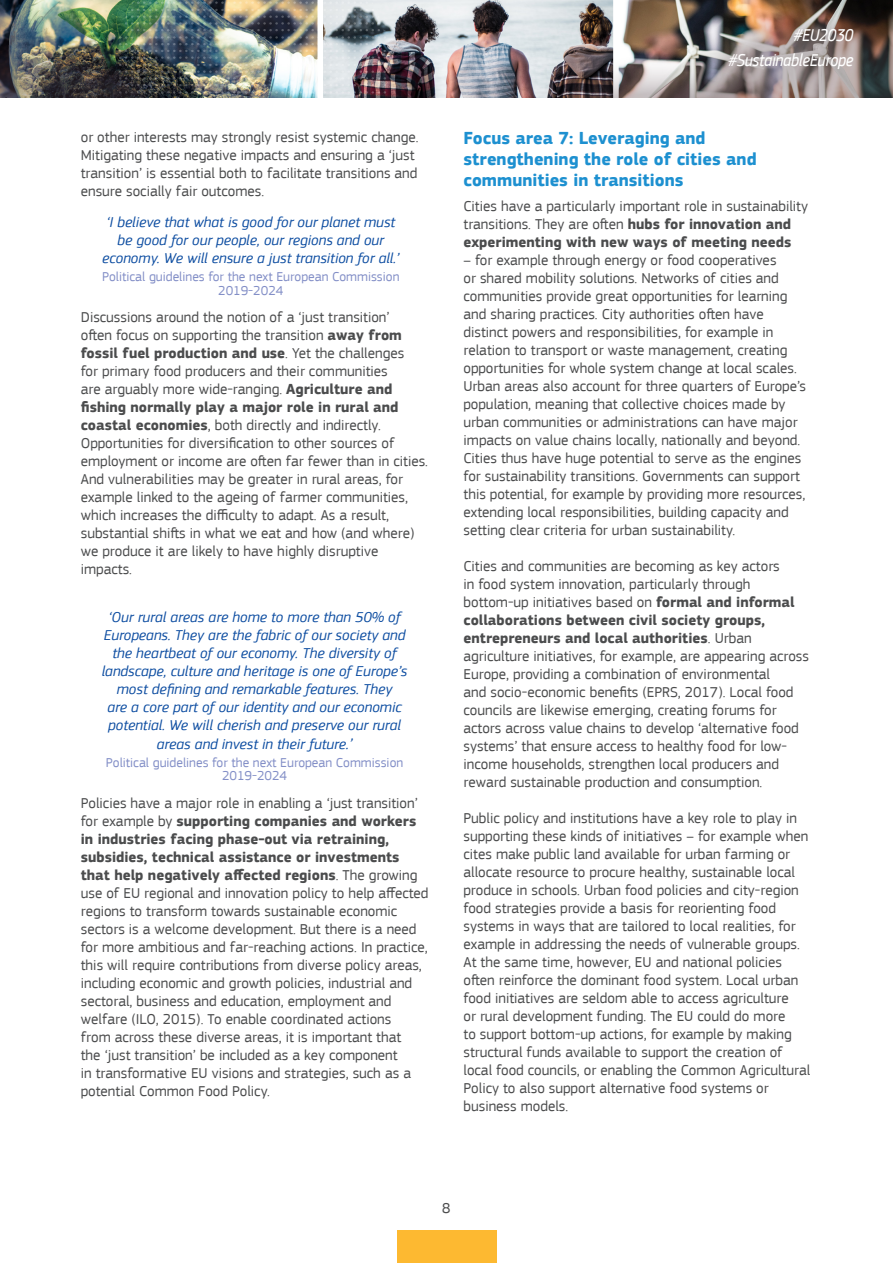
<style>
.page{position:relative;width:893px;height:1263px;background:#fff}
.page>*{position:absolute;margin:0;border:0;box-sizing:border-box;transform-origin:0 0}
.TITLE_2{font:700 18px/21px "EC Square Sans Pro";color:#1d90d0}
.t1{font:italic 18px/25.5px "EC Square Sans Cond Pro";color:#fff;text-align:right}
.BODY_TEXT{font:15px/18px "EC Square Sans Pro";color:#4b4c4d}
.quote1{font:italic 15px/18.1px "EC Square Sans Pro";color:#0d4da1;text-align:center}
.quote2{font:13.5px/13.5px "EC Square Sans Pro";color:#838fc7;text-align:center}
.s1{font-weight:700}
.s2{font-size:15.75px}
</style>
<div class="page">
<svg style="left:622px;top:0;width:44px;height:52px;background:#937760"></svg>
<img style="left:666px;top:0;width:227px;height:98px">
<img style="left:0;top:0;width:317px;height:27px">
<img style="left:317px;top:0;width:297px;height:98px">
<img style="left:115px;top:2px;width:275px;height:96px">
<img style="left:0;top:27px;width:198px;height:71px">
<img style="left:499px;top:50px;width:317px;height:316px;border-radius:50%">
<div style="left:0;top:99px;width:893px;height:407px;background:#fff"></div>
<div style="left:397px;top:1230px;width:99px;height:33px;background:#fdb931"></div>
<p class="BODY_TEXT" style="left:81px;top:128px;width:339px">or other interests may strongly resist systemic change.<br>Mitigating these negative impacts and ensuring a ‘just transition’ is essential both to facilitate transitions and ensure socially fair outcomes.</p>
<p class="quote1" style="left:102px;top:214px;width:299px">‘I believe that what is good for our planet must be good for our people, our regions and our economy. We will ensure a just transition for all.’</p>
<p class="quote2" style="left:102px;top:270px;width:299px">Political guidelines for the next European Commission<br>2019-2024</p>
<p class="BODY_TEXT" style="left:81px;top:308px;width:349px">Discussions around the notion of a ‘just transition’<br>often focus on supporting the transition <span class="s1">away from fossil fuel production and use</span>. Yet the challenges<br>for primary food producers and their communities<br>are arguably more wide-ranging. <span class="s1">Agriculture and fishing normally play a major role in rural and coastal economies</span>, both directly and indirectly.<br>Opportunities for diversification to other sources of employment or income are often far fewer than in cities.<br>And vulnerabilities may be greater in rural areas, for example linked to the ageing of farmer communities, which increases the difficulty to adapt. As a result, substantial shifts in what we eat and how (and where) we produce it are likely to have highly disruptive impacts.</p>
<p class="quote1" style="left:102px;top:608px;width:307px">‘Our rural areas are home to more than 50% of Europeans. They are the fabric of our society and the heartbeat of our economy. The diversity of landscape, culture and heritage is one of Europe’s most defining and remarkable features. They<br>are a core part of our identity and our economic potential. We will cherish and preserve our rural areas and invest in their future<span class="s2">.’</span></p>
<p class="quote2" style="left:106px;top:756px;width:299px">Political guidelines for the next European Commission<br>2019-2024</p>
<p class="BODY_TEXT" style="left:81px;top:794px;width:349px">Policies have a major role in enabling a ‘just transition’ for example by <span class="s1">supporting companies and workers in industries facing phase-out via retraining, subsidies, technical assistance or investments that help negatively affected regions</span>. The growing use of EU regional and innovation policy to help affected regions to transform towards sustainable economic sectors is a welcome development. But there is a need for more ambitious and far-reaching actions. In practice, this will require contributions from diverse policy areas, including economic and growth policies, industrial and sectoral, business and education, employment and welfare (ILO, 2015). To enable coordinated actions<br>from across these diverse areas, it is important that<br>the ‘just transition’ be included as a key component<br>in transformative EU visions and strategies, such as a potential Common Food Policy.</p>
<p class="t1" style="left:728px;top:22px;width:126px">#EU2030 #SustainableEurope</p>
<p class="TITLE_2" style="left:463px;top:128px;width:295px">Focus area 7: Leveraging and strengthening the role of cities and communities in transitions</p>
<p class="BODY_TEXT" style="left:463px;top:197px;width:346px">Cities have a particularly important role in sustainability transitions. They are often <span class="s1">hubs for innovation and experimenting with new ways of meeting needs</span></p>
<p class="BODY_TEXT" style="left:463px;top:251px;width:344px">– for example through energy or food cooperatives<br>or shared mobility solutions. Networks of cities and communities provide great opportunities for learning and sharing practices. City authorities often have distinct powers and responsibilities, for example in relation to transport or waste management, creating opportunities for whole system change at local scales.<br>Urban areas also account for three quarters of Europe’s population, meaning that collective choices made by urban communities or administrations can have major impacts on value chains locally, nationally and beyond.<br>Cities thus have huge potential to serve as the engines for sustainability transitions. Governments can support this potential, for example by providing more resources, extending local responsibilities, building capacity and setting clear criteria for urban sustainability.</p>
<p class="BODY_TEXT" style="left:463px;top:557px;width:347px">Cities and communities are becoming as key actors<br>in food system innovation, particularly through bottom-up initiatives based on <span class="s1">formal and informal collaborations between civil society groups, entrepreneurs and local authorities</span>. Urban agriculture initiatives, for example, are appearing across Europe, providing a combination of environmental<br>and socio-economic benefits (EPRS, 2017). Local food councils are likewise emerging, creating forums for actors across value chains to develop ‘alternative food systems’ that ensure access to healthy food for low&shy;income households, strengthen local producers and reward sustainable production and consumption.</p>
<p class="BODY_TEXT" style="left:463px;top:809px;width:348px">Public policy and institutions have a key role to play in supporting these kinds of initiatives – for example when cites make public land available for urban farming or allocate resource to procure healthy, sustainable local produce in schools. Urban food policies and city-region food strategies provide a basis for reorienting food systems in ways that are tailored to local realities, for example in addressing the needs of vulnerable groups.<br>At the same time, however, EU and national policies often reinforce the dominant food system. Local urban food initiatives are seldom able to access agriculture<br>or rural development funding. The EU could do more<br>to support bottom-up actions, for example by making structural funds available to support the creation of local food councils, or enabling the Common Agricultural Policy to also support alternative food systems or business models.</p>
<p class="BODY_TEXT" style="left:442px;top:1199px;width:10px">8</p>
</div>
